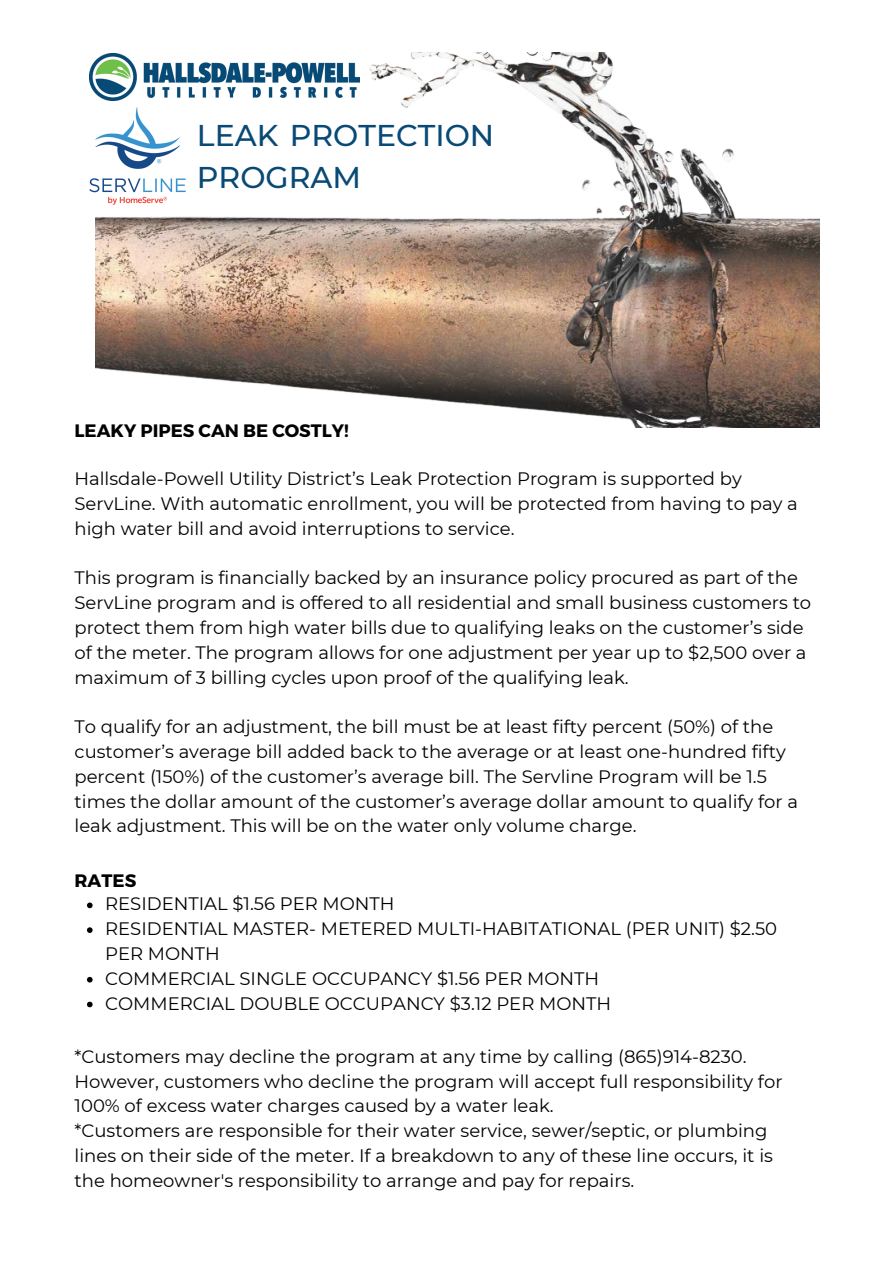
<style>
.page{position:relative;width:894px;height:1264px;background:#fff}
.page>*{position:absolute;margin:0;border:0;box-sizing:border-box;transform-origin:0 0}
.t1{font:500 30px/41.7px "Montserrat";color:#084975}
.t2{font:18px/24.8px "Montserrat";color:#000}
.t3{font:700 18px "Montserrat";color:#000}
</style>
<div class="page">
<img style="left:96px;top:52px;width:723px;height:375px">
<img style="left:89px;top:108px;width:96px;height:97px">
<img style="left:89px;top:53px;width:271px;height:47px">
<svg style="left:87px;top:902px;width:6px;height:6px"></svg>
<svg style="left:87px;top:927px;width:6px;height:6px"></svg>
<svg style="left:87px;top:976px;width:6px;height:6px"></svg>
<svg style="left:87px;top:1001px;width:6px;height:6px"></svg>
<h1 class="t1" style="left:197px;top:115px;width:299px">LEAK PROTECTION<br>PROGRAM</h1>
<p class="t3" style="left:75px;top:419px;width:275px">LEAKY PIPES CAN BE COSTLY!</p>
<p class="t2" style="left:75px;top:466px;width:724px">Hallsdale-Powell Utility District’s Leak Protection Program is supported by<br>ServLine. With automatic enrollment, you will be protected from having to pay a high water bill and avoid interruptions to service.</p>
<p class="t2" style="left:75px;top:565px;width:738px">This program is financially backed by an insurance policy procured as part of the ServLine program and is offered to all residential and small business customers to protect them from high water bills due to qualifying leaks on the customer’s side of the meter. The program allows for one adjustment per year up to $2,500 over a maximum of 3 billing cycles upon proof of the qualifying leak.</p>
<p class="t2" style="left:75px;top:714px;width:724px">To qualify for an adjustment, the bill must be at least fifty percent (50%) of the customer’s average bill added back to the average or at least one-hundred fifty percent (150%) of the customer’s average bill. The Servline Program will be 1.5 times the dollar amount of the customer’s average dollar amount to qualify for a leak adjustment. This will be on the water only volume charge.</p>
<p class="t3" style="left:75px;top:868px;width:63px">RATES</p>
<p class="t2" style="left:105px;top:891px;width:673px">RESIDENTIAL $1.56 PER MONTH<br>RESIDENTIAL MASTER- METERED MULTI-HABITATIONAL (PER UNIT) $2.50<br>PER MONTH<br>COMMERCIAL SINGLE OCCUPANCY $1.56 PER MONTH<br>COMMERCIAL DOUBLE OCCUPANCY $3.12 PER MONTH</p>
<p class="t2" style="left:75px;top:1044px;width:709px">*Customers may decline the program at any time by calling (865)914-8230.<br>However, customers who decline the program will accept full responsibility for 100% of excess water charges caused by a water leak.<br>*Customers are responsible for their water service, sewer/septic, or plumbing lines on their side of the meter. If a breakdown to any of these line occurs, it is the homeowner's responsibility to arrange and pay for repairs.</p>
</div>
